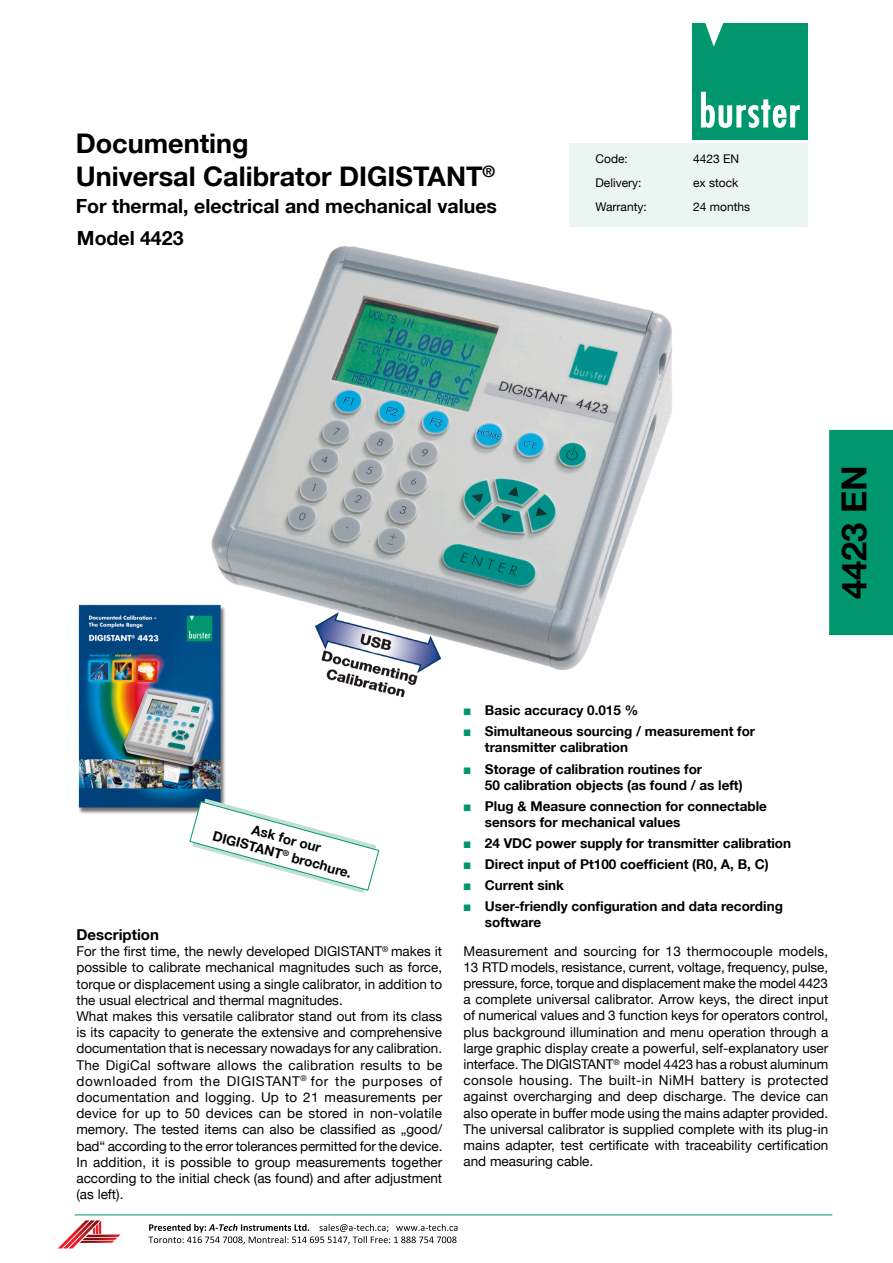
<style>
.page{position:relative;width:893px;height:1263px;background:#fff}
.page>*{position:absolute;margin:0;border:0;box-sizing:border-box;transform-origin:0 0}
.t1{font:700 34.5px "Helvetica Neue LT";color:#000}
.t2{font:700 27px/32.4px "Helvetica Neue LT";color:#000}
.t3{font:700 19.5px/32.5px "Helvetica Neue LT";color:#000}
.t4{font:700 15px "Helvetica Neue LT";color:#000}
.t5{font:13.5px/16.2px "Helvetica Neue LT";color:#000}
.t6{font:700 13.5px/21px "Helvetica Neue LT";color:#000}
.t7{font:12px "Helvetica Neue LT";color:#000}
.s1{font-family:"Monotype Sorts";font-weight:400;font-size:9px;color:#00976f}
</style>
<div class="page">
<hr style="left:75px;top:1214px;width:757px;height:1px;background:#00976f">
<div style="left:569px;top:143px;width:239px;height:84px;background:#ebf5f1"></div>
<div style="left:829px;top:430px;width:64px;height:205px;background:#00976f"></div>
<img style="left:211px;top:246px;width:461px;height:452px">
<img style="left:78px;top:603px;width:149px;height:211px">
<svg style="left:189px;top:799px;width:191px;height:94px"></svg>
<div style="left:692px;top:23px;width:115px;height:117px;background:#00976f"></div>
<svg style="left:705px;top:23px;width:19px;height:24px"></svg>
<svg style="left:701px;top:92px;width:99px;height:36px"></svg>
<img style="left:58px;top:1214px;width:567px;height:35px">
<h2 class="t2" style="left:76px;top:127px;width:421px">Documenting<br>Universal Calibrator DIGISTANT<sup>®</sup></h2>
<h3 class="t3" style="left:76px;top:189px;width:423px">For thermal, electrical and mechanical values<br>Model 4423</h3>
<p class="t7" style="left:595px;top:152px;width:34px">Code:</p>
<p class="t7" style="left:693px;top:152px;width:48px">4423 EN</p>
<p class="t7" style="left:595px;top:176px;width:47px">Delivery:</p>
<p class="t7" style="left:693px;top:176px;width:47px">ex stock</p>
<p class="t7" style="left:595px;top:200px;width:53px">Warranty:</p>
<p class="t7" style="left:693px;top:200px;width:58px">24 months</p>
<h1 class="t1" style="left:833px;top:599px;width:136px;rotate:-90deg">4423 EN</h1>
<p class="t6" style="left:219px;top:812px;width:145px;line-height:16.2px;text-align:center;rotate:15deg">Ask for our<br>DIGISTANT<sup>®</sup> brochure.</p>
<p class="t6" style="left:464px;top:700px;width:293px"><span class="s1">N</span> Basic accuracy 0.015 %<br><span class="s1">N</span> Simultaneous sourcing / measurement for</p>
<p class="t6" style="left:464px;top:737px;width:240px;text-indent:21px">transmitter calibration<br><span class="s1">N</span> Storage of calibration routines for</p>
<p class="t6" style="left:464px;top:774px;width:305px;text-align:center">50 calibration objects (as found / as left)<br><span class="s1">N</span> Plug &amp; Measure connection for connectable</p>
<p class="t6" style="left:464px;top:811px;width:329px;text-indent:21px">sensors for mechanical values<br><span class="s1">N</span> 24 VDC power supply for transmitter calibration <span class="s1">N</span> Direct input of Pt100 coefficient (R0, A, B, C)<br><span class="s1">N</span> Current sink<br><span class="s1">N</span> User-friendly configuration and data recording</p>
<p class="t6" style="left:485px;top:911px;width:58px">software</p>
<p class="t4" style="left:76px;top:925px;width:84px">Description</p>
<p class="t5" style="left:76px;top:943px;width:367px">For the first time, the newly developed DIGISTANT<sup>®</sup> makes it possible to calibrate mechanical magnitudes such as force, torque or displacement using a single calibrator, in addition to the usual electrical and thermal magnitudes.<br>What makes this versatile calibrator stand out from its class is its capacity to generate the extensive and comprehensive documentation that is necessary nowadays for any calibration.<br>The DigiCal software allows the calibration results to be downloaded from the DIGISTANT<sup>®</sup> for the purposes of documentation and logging. Up to 21 measurements per device for up to 50 devices can be stored in non-volatile memory. The tested items can also be classified as „good/ bad“ according to the error tolerances permitted for the device.<br>In addition, it is possible to group measurements together according to the initial check (as found) and after adjustment (as left).</p>
<p class="t5" style="left:463px;top:942px;width:366px;text-align:justify">Measurement and sourcing for 13 thermocouple models, 13 RTD models, resistance, current, voltage, frequency, pulse, pressure, force, torque and displacement make the model 4423 a complete universal calibrator. Arrow keys, the direct input of numerical values and 3 function keys for operators control, plus background illumination and menu operation through a large graphic display create a powerful, self-explanatory user interface. The DIGISTANT<sup>®</sup> model 4423 has a robust aluminum console housing. The built-in NiMH battery is protected against overcharging and deep discharge. The device can also operate in buffer mode using the mains adapter provided.<br>The universal calibrator is supplied complete with its plug-in mains adapter, test certificate with traceability certification and measuring cable.</p>
</div>
